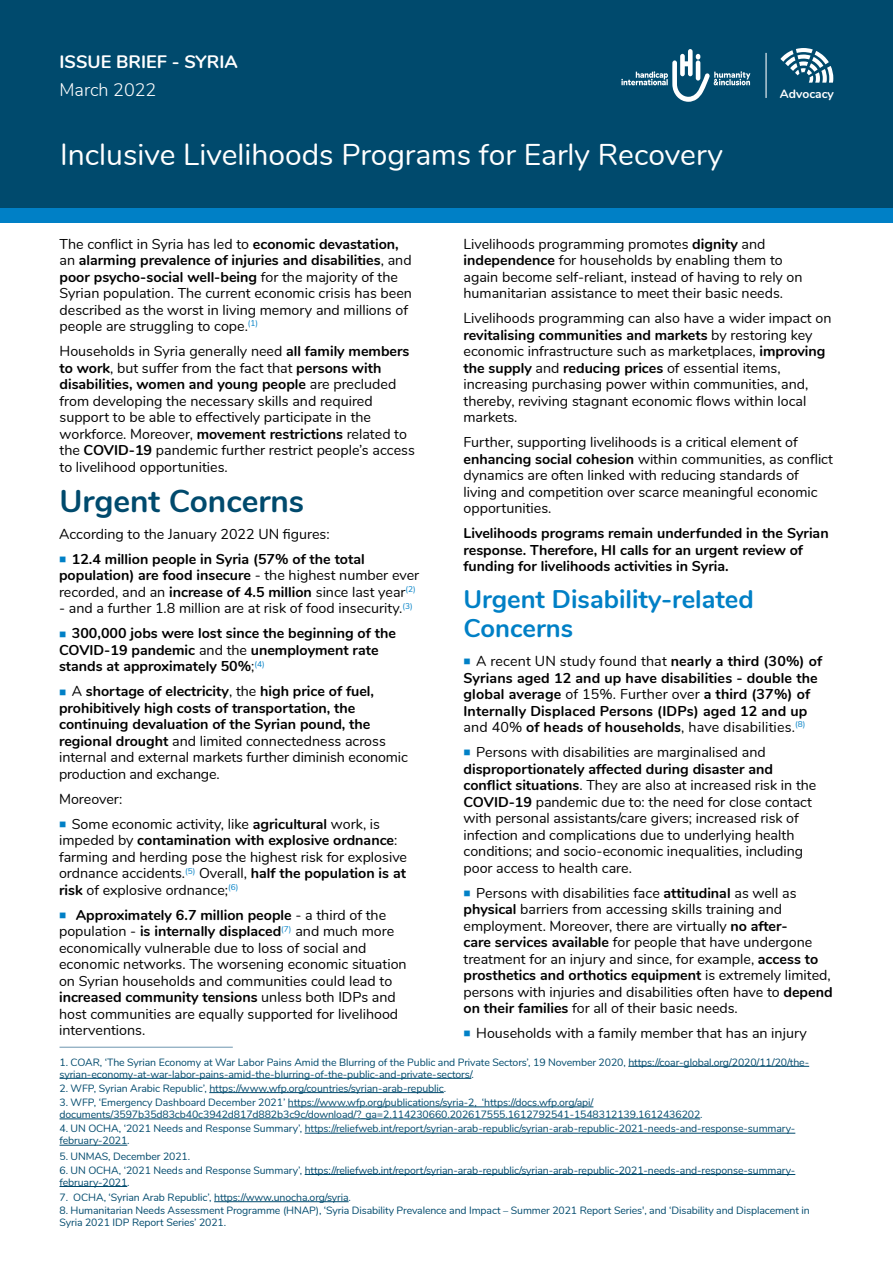
<style>
.page{position:relative;width:893px;height:1263px;background:#fff}
.page>*{position:absolute;margin:0;border:0;box-sizing:border-box;transform-origin:0 0}
.titre_niveau1{font:700 31.5px "Nunito";color:#004a6d}
.titre_doc{font:30px "Nunito";color:#fff}
.t1{font:700 25.5px/28.5px "Nunito";color:#0080c6}
.titre_doc-2{font:700 18px "Nunito";color:#fff}
.titre_doc-3{font:300 18px "Nunito";color:#fff}
.t2{font:14.25px/16.5px "Nunito";color:#000}
.t3{font:700 14.25px/16.5px "Nunito";color:#000}
.t4{font:700 12px "Nunito";color:#fff}
.t5{font:10.5px/12px "Nunito";letter-spacing:-.01em;color:#004a6d}
.s1{font-weight:700}
.s2{font-weight:400}
</style>
<div class="page">
<div style="left:0;top:0;width:893px;height:209px;background:#004a6d"></div>
<hr style="left:628px;top:1066px;width:181px;height:1px;background:#004a6d">
<hr style="left:60px;top:1078px;width:411px;height:1px;background:#004a6d">
<hr style="left:209px;top:1092px;width:235px;height:1px;background:#004a6d">
<hr style="left:288px;top:1107px;width:305px;height:1px;background:#004a6d">
<hr style="left:60px;top:1119px;width:640px;height:1px;background:#004a6d">
<hr style="left:305px;top:1133px;width:490px;height:1px;background:#004a6d">
<hr style="left:60px;top:1145px;width:67px;height:1px;background:#004a6d">
<hr style="left:305px;top:1174px;width:490px;height:1px;background:#004a6d">
<hr style="left:60px;top:1186px;width:67px;height:1px;background:#004a6d">
<hr style="left:214px;top:1201px;width:135px;height:1px;background:#004a6d">
<svg style="left:780px;top:48px;width:53px;height:35px"></svg>
<hr style="left:765px;top:53px;width:2px;height:45px;background:#fff">
<div style="left:0;top:209px;width:893px;height:14px;background:#0080c6"></div>
<svg style="left:621px;top:49px;width:129px;height:53px"></svg>
<hr style="left:60px;top:1047px;width:173px;height:1px;background:#6c96af">
<p class="titre_doc-2" style="left:60px;top:49px;width:180px">ISSUE BRIEF - SYRIA</p>
<p class="titre_doc-3" style="left:60px;top:77px;width:98px">March 2022</p>
<p class="titre_doc" style="left:60px;top:132px;width:664px">Inclusive Livelihoods Programs for Early Recovery</p>
<p class="t4" style="left:780px;top:85px;width:55px">Advocacy</p>
<p class="t2" style="left:60px;top:235px;width:354px">The conflict in Syria has led to <span class="s1">economic devastation, </span>an <span class="s1">alarming prevalence of injuries and disabilities</span>, and <span class="s1">poor psycho-social well-being</span> for the majority of the Syrian population. The current economic crisis has been described as the worst in living memory and millions of people are struggling to cope.<sup>(1)</sup></p>
<p class="t2" style="left:60px;top:342px;width:357px">Households in Syria generally need <span class="s1">all family members to work</span>, but suffer from the fact that <span class="s1">persons with disabilities, women and young people</span> are precluded from developing the necessary skills and required support to be able to effectively participate in the workforce. Moreover, <span class="s1">movement restrictions</span> related to the <span class="s1">COVID-19</span> pandemic further restrict people’s access to livelihood opportunities.</p>
<p class="titre_niveau1" style="left:60px;top:478px;width:246px">Urgent Concerns</p>
<p class="t2" style="left:59px;top:525px;width:272px">According to the January 2022 UN figures:</p>
<p class="t3" style="left:59px;top:550px;width:362px;text-indent:13px">12.4 million people in Syria (57% of the total population) are food insecure <span class="s2">- the highest number ever recorded, and an</span> increase of 4.5 million <span class="s2">since last year</span><sup>(2)</sup></p>
<p class="t2" style="left:59px;top:599px;width:355px">- and a further 1.8 million are at risk of food insecurity.<sup>(3)</sup></p>
<p class="t3" style="left:59px;top:624px;width:338px;text-indent:13px">300,000 jobs were lost since the beginning of the<br>COVID-19 pandemic <span class="s2">and the</span> unemployment rate stands at approximately 50%<span class="s2">;</span><sup>(4)</sup></p>
<p class="t3" style="left:59px;top:682px;width:350px;text-indent:13px"><span class="s2">A</span> shortage of electricity<span class="s2">, the</span> high price of fuel, prohibitively high costs of transportation, the continuing devaluation of the Syrian pound, the regional drought <span class="s2">and limited connectedness across internal and external markets further diminish economic production and exchange.</span></p>
<p class="t2" style="left:59px;top:790px;width:65px">Moreover:</p>
<p class="t2" style="left:59px;top:815px;width:349px;text-indent:13px">Some economic activity, like <span class="s1">agricultural</span> work, is impeded by <span class="s1">contamination with explosive ordnance</span>: farming and herding pose the highest risk for explosive ordnance accidents.<sup>(5)</sup> Overall, <span class="s1">half the population is at risk</span> of explosive ordnance;<sup>(6)</sup></p>
<p class="t2" style="left:59px;top:906px;width:349px;text-indent:17px"><span class="s1">Approximately 6.7 million people</span> - a third of the population - <span class="s1">is internally displaced</span><sup>(7)</sup> and much more economically vulnerable due to loss of social and economic networks. The worsening economic situation on Syrian households and communities could lead to <span class="s1">increased community tensions</span> unless both IDPs and host communities are equally supported for livelihood interventions.</p>
<p class="t2" style="left:463px;top:235px;width:341px">Livelihoods programming promotes <span class="s1">dignity</span> and <span class="s1">independence</span> for households by enabling them to again become self-reliant, instead of having to rely on humanitarian assistance to meet their basic needs.</p>
<p class="t2" style="left:463px;top:309px;width:369px">Livelihoods programming can also have a wider impact on <span class="s1">revitalising communities and markets</span> by restoring key economic infrastructure such as marketplaces, <span class="s1">improving the supply</span> and <span class="s1">reducing prices</span> of essential items, increasing purchasing power within communities, and, thereby, reviving stagnant economic flows within local markets.</p>
<p class="t2" style="left:463px;top:433px;width:371px">Further, supporting livelihoods is a critical element of <span class="s1">enhancing social cohesion</span> within communities, as conflict dynamics are often linked with reducing standards of living and competition over scarce meaningful economic opportunities.</p>
<p class="t3" style="left:463px;top:524px;width:367px">Livelihoods programs remain underfunded in the Syrian response. Therefore, HI calls for an urgent review of funding for livelihoods activities in Syria.</p>
<p class="t1" style="left:463px;top:584px;width:292px">Urgent Disability-related<br>Concerns</p>
<p class="t3" style="left:463px;top:652px;width:360px;text-indent:13px"><span class="s2">A recent UN study found that</span> nearly a third (30%) of Syrians aged 12 and up have disabilities - double the global average <span class="s2">of 15%. Further over</span> a third (37%) of Internally Displaced Persons (IDPs) aged 12 and up <span class="s2">and 40%</span> of heads of households<span class="s2">, have disabilities.</span><sup>(8)</sup></p>
<p class="t2" style="left:463px;top:743px;width:354px;text-indent:13px">Persons with disabilities are marginalised and <span class="s1">disproportionately affected during disaster and conflict situations</span>. They are also at increased risk in the <span class="s1">COVID-19</span> pandemic due to: the need for close contact with personal assistants/care givers; increased risk of infection and complications due to underlying health conditions; and socio-economic inequalities, including poor access to health care.</p>
<p class="t2" style="left:463px;top:883px;width:371px;text-indent:13px">Persons with disabilities face <span class="s1">attitudinal</span> as well as <span class="s1">physical</span> barriers from accessing skills training and employment. Moreover, there are virtually <span class="s1">no after-<br>care services available</span> for people that have undergone treatment for an injury and since, for example, <span class="s1">access to prosthetics and orthotics equipment</span> is extremely limited, persons with injuries and disabilities often have to <span class="s1">depend on their families</span> for all of their basic needs.</p>
<p class="t2" style="left:476px;top:1024px;width:332px">Households with a family member that has an injury</p>
<p class="t5" style="left:60px;top:1055px;width:751px">1. COAR, ‘The Syrian Economy at War Labor Pains Amid the Blurring of the Public and Private Sectors’, 19 November 2020, https://coar-global.org/2020/11/20/the&shy;syrian-economy-at-war-labor-pains-amid-the-blurring-of-the-public-and-private-sectors/.</p>
<p class="t5" style="left:60px;top:1081px;width:388px">2. WFP, Syrian Arabic Republic’, https://www.wfp.org/countries/syrian-arab-republic.</p>
<p class="t5" style="left:60px;top:1096px;width:645px">3. WFP, ‘Emergency Dashboard December 2021’ https://www.wfp.org/publications/syria-2, ‘https://docs.wfp.org/api/ documents/3597b35d83cb40c3942d817d882b3c9c/download/?_ga=2.114230660.202617555.1612792541-1548312139.1612436202.</p>
<p class="t5" style="left:60px;top:1122px;width:737px">4. UN OCHA, ‘2021 Needs and Response Summary’, https://reliefweb.int/report/syrian-arab-republic/syrian-arab-republic-2021-needs-and-response-summary&shy;february-2021.</p>
<p class="t5" style="left:60px;top:1150px;width:132px">5. UNMAS, December 2021.</p>
<p class="t5" style="left:60px;top:1163px;width:737px">6. UN OCHA, ‘2021 Needs and Response Summary’, https://reliefweb.int/report/syrian-arab-republic/syrian-arab-republic-2021-needs-and-response-summary&shy;february-2021.</p>
<p class="t5" style="left:60px;top:1191px;width:293px">7. OCHA, ‘Syrian Arab Republic’, https://www.unocha.org/syria.</p>
<p class="t5" style="left:60px;top:1204px;width:752px">8. Humanitarian Needs Assessment Programme (HNAP), ‘Syria Disability Prevalence and Impact – Summer 2021 Report Series', and ‘Disability and Displacement in<br>Syria 2021 IDP Report Series’ 2021.</p>
</div>
